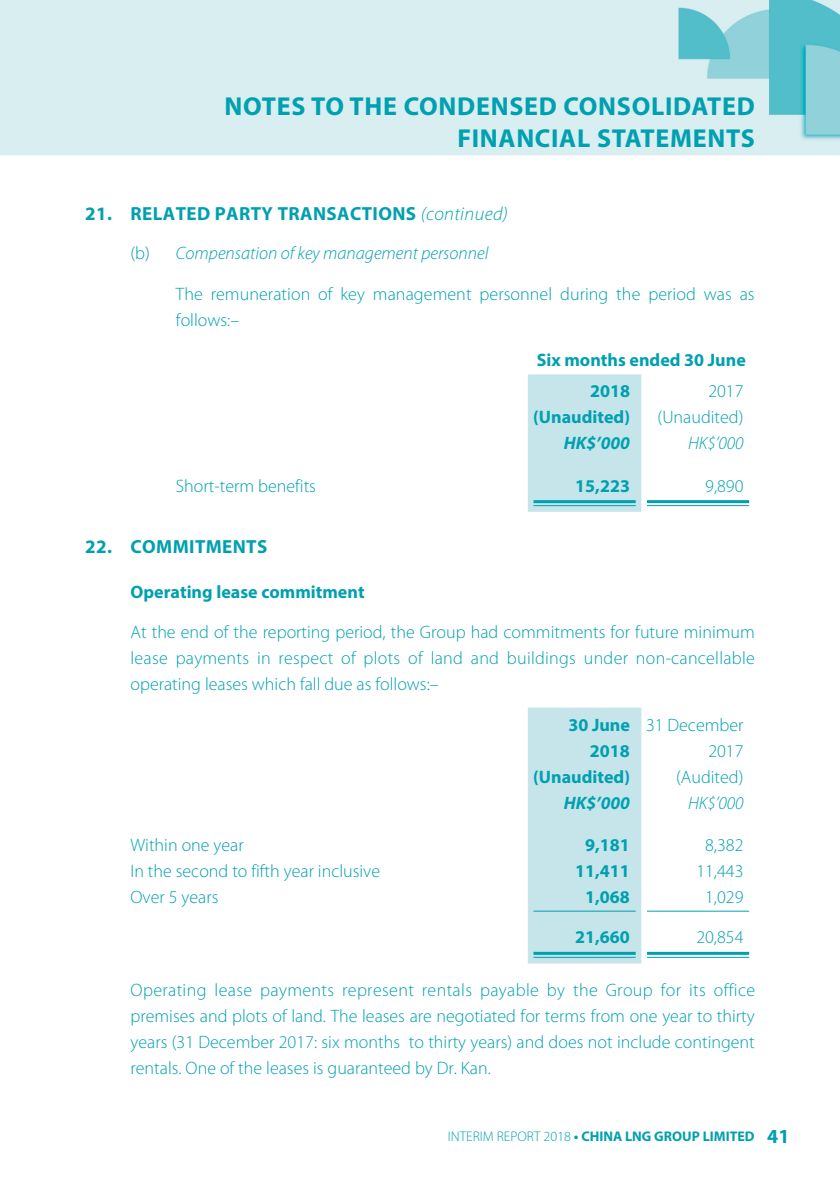
<style>
.page{position:relative;width:840px;height:1191px;background:#fff}
.page>*{position:absolute;margin:0;border:0;box-sizing:border-box;transform-origin:0 0}
.t1{font:700 26px/32px "Myriad Pro";letter-spacing:.025em;color:#00a0b0;text-align:right}
.t2{font:700 19px "Myriad Pro";letter-spacing:.02em;color:#00a0b0}
.t3{font:300 18px/26px "Myriad Pro";color:#00a0b0;text-align:justify}
.t4{font:700 18px/31.6px "Myriad Pro";color:#00a0b0}
.t5{font:italic 300 18px "Myriad Pro";color:#00a0b0}
.t6{font:italic 700 18px "Myriad Pro";color:#00a0b0}
.t7{font:700 14px "Myriad Pro";color:#00a0b0}
.s1{font-weight:300;font-style:italic}
.s2{font-style:normal}
.s3{font-weight:300}
.s4{font-size:20px}
</style>
<div class="page">
<img style="left:0;top:0;width:839px;height:964px">
<div style="left:527px;top:374px;width:114px;height:138px;background:#c5e5ea"></div>
<hr style="left:533px;top:500px;width:102px;height:3px;background:#00a0b0">
<hr style="left:533px;top:505px;width:102px;height:1px;background:#00a0b0">
<hr style="left:646px;top:500px;width:102px;height:3px;background:#00a0b0">
<hr style="left:646px;top:505px;width:102px;height:1px;background:#00a0b0">
<div style="left:527px;top:707px;width:114px;height:256px;background:#c5e5ea"></div>
<hr style="left:533px;top:910px;width:102px;height:1px;background:#00a0b0">
<hr style="left:646px;top:910px;width:102px;height:1px;background:#00a0b0">
<hr style="left:533px;top:951px;width:102px;height:3px;background:#00a0b0">
<hr style="left:533px;top:956px;width:102px;height:1px;background:#00a0b0">
<hr style="left:646px;top:951px;width:102px;height:3px;background:#00a0b0">
<hr style="left:646px;top:956px;width:102px;height:1px;background:#00a0b0">
<h1 class="t1" style="left:224px;top:90px;width:531px">NOTES TO THE CONDENSED CONSOLIDATED<br>FINANCIAL STATEMENTS</h1>
<p class="t2" style="left:85px;top:201px;width:424px">21. RELATED PARTY TRANSACTIONS <span class="s1">(continued)</span></p>
<p class="t5" style="left:130px;top:244px;width:359px"><span class="s2">(b)</span> Compensation of key management personnel</p>
<p class="t3" style="left:176px;top:281px;width:580px">The remuneration of key management personnel during the period was as follows:–</p>
<p class="t4" style="left:589px;top:343px;width:157px;text-indent:-53px">Six months ended 30 June<br>2018</p>
<p class="t3" style="left:708px;top:379px;width:37px">2017</p>
<p class="t4" style="left:533px;top:401px;width:98px">(Unaudited)</p>
<p class="t3" style="left:657px;top:405px;width:87px">(Unaudited)</p>
<p class="t6" style="left:563px;top:432px;width:68px">HK$’000</p>
<p class="t5" style="left:687px;top:434px;width:57px">HK$’000</p>
<p class="t3" style="left:176px;top:473px;width:141px">Short-term benefits</p>
<p class="t4" style="left:575px;top:469px;width:56px">15,223</p>
<p class="t3" style="left:704px;top:473px;width:40px">9,890</p>
<p class="t2" style="left:85px;top:534px;width:184px">22. COMMITMENTS</p>
<p class="t4" style="left:130px;top:576px;width:235px">Operating lease commitment</p>
<p class="t3" style="left:130px;top:620px;width:625px">At the end of the reporting period, the Group had commitments for future minimum lease payments in respect of plots of land and buildings under non-cancellable operating leases which fall due as follows:–</p>
<p class="t4" style="left:568px;top:711px;width:63px;line-height:26px;text-align:right">30 June<br>2018</p>
<p class="t3" style="left:645px;top:712px;width:99px;text-align:right">31 December<br>2017</p>
<p class="t4" style="left:533px;top:760px;width:98px">(Unaudited)</p>
<p class="t3" style="left:675px;top:764px;width:69px">(Audited)</p>
<p class="t6" style="left:563px;top:791px;width:68px">HK$’000</p>
<p class="t5" style="left:687px;top:793px;width:57px">HK$’000</p>
<p class="t3" style="left:130px;top:832px;width:115px">Within one year</p>
<p class="t4" style="left:585px;top:828px;width:46px">9,181</p>
<p class="t3" style="left:704px;top:832px;width:40px">8,382</p>
<p class="t3" style="left:130px;top:858px;width:251px">In the second to fifth year inclusive</p>
<p class="t4" style="left:575px;top:854px;width:56px">11,411</p>
<p class="t3" style="left:696px;top:858px;width:49px">11,443</p>
<p class="t3" style="left:130px;top:884px;width:89px">Over 5 years</p>
<p class="t4" style="left:585px;top:880px;width:46px">1,068</p>
<p class="t3" style="left:704px;top:884px;width:40px">1,029</p>
<p class="t4" style="left:575px;top:920px;width:56px">21,660</p>
<p class="t3" style="left:696px;top:924px;width:49px">20,854</p>
<p class="t3" style="left:130px;top:977px;width:625px">Operating lease payments represent rentals payable by the Group for its office premises and plots of land. The leases are negotiated for terms from one year to thirty years (31 December 2017: six months to thirty years) and does not include contingent rentals. One of the leases is guaranteed by Dr. Kan.</p>
<p class="t7" style="left:447px;top:1127px;width:343px"><span class="s3">INTERIM REPORT 2018</span> • CHINA LNG GROUP LIMITED <span class="s4">41</span></p>
</div>
